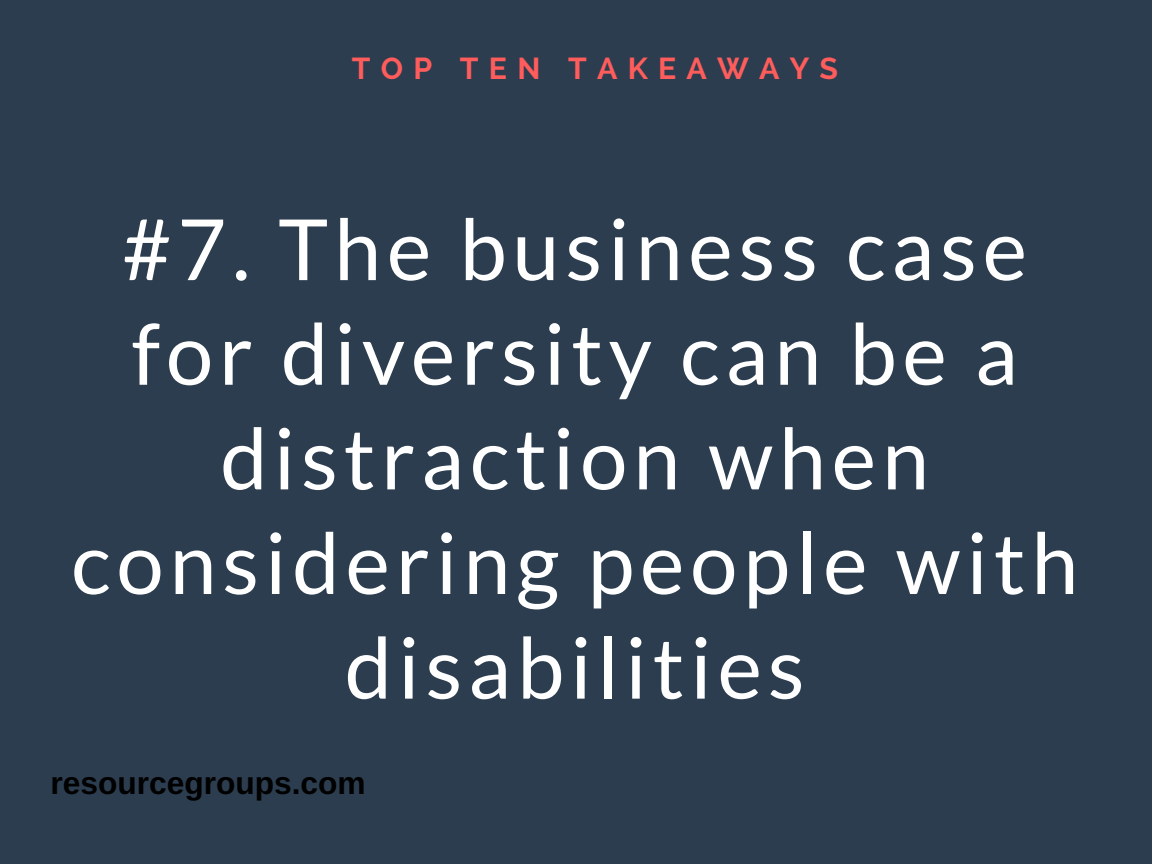
<style>
.page{position:relative;width:1152px;height:864px;background:#2c3d4f}
.page>*{position:absolute;margin:0;border:0;box-sizing:border-box;transform-origin:0 0}
.t1{font:84.45px/104.7px "Lato";letter-spacing:.07em;color:#fff;text-align:center}
.t2{font:700 31.65px "Arimo";color:#000}
.t3{font:700 30.15px "Raleway";letter-spacing:.34em;color:#ff5c5c}
</style>
<div class="page">
<p class="t3" style="left:352px;top:50px;width:488px">TOP TEN TAKEAWAYS</p>
<p class="t1" style="left:71px;top:195px;width:1009px">#7. The business case for diversity can be a distraction when considering people with disabilities</p>
<p class="t2" style="left:51px;top:766px;width:316px">resourcegroups.com</p>
</div>
